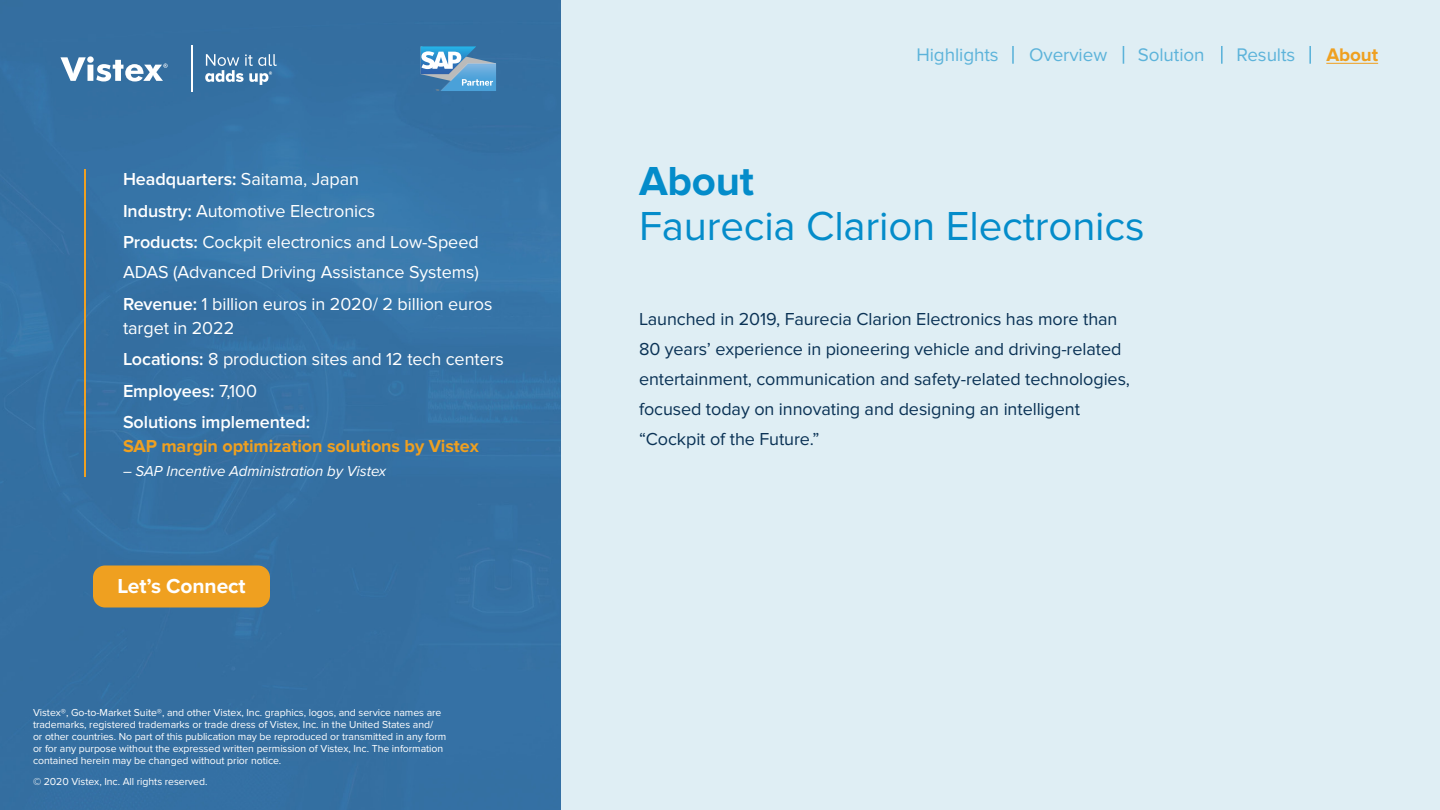
<style>
.page{position:relative;width:1440px;height:810px;background:#fff}
.page>*{position:absolute;margin:0;border:0;box-sizing:border-box;transform-origin:0 0}
.t1{font:42px "Proxima Nova";letter-spacing:-.005em;color:#048cca}
.t2{font:700 42px "Proxima Nova";letter-spacing:-.005em;color:#048cca}
.t3{font:700 21px "Proxima Nova";letter-spacing:-.005em;color:#fff}
.t4{font:18.9px "Proxima Nova";letter-spacing:-.005em;color:#5cb3da}
.t5{font:700 18.9px "Proxima Nova";letter-spacing:-.005em;color:#efa020}
.t6{font:18px/30px "Proxima Nova";letter-spacing:-.005em;color:#0a3255}
.t7{font:18px/30px "Proxima Nova";letter-spacing:-.005em;color:#fff}
.t8{font:600 18px "Proxima Nova";letter-spacing:-.005em;color:#fff}
.t9{font:700 18px "Proxima Nova";letter-spacing:-.005em;color:#efa020}
.t10{font:italic 15px "Proxima Nova";letter-spacing:-.005em;color:#fff}
.t11{font:10.5px/12px "Proxima Nova";letter-spacing:-.005em;color:#fff}
.s1{font-weight:400}
.s2{font-weight:600}
</style>
<div class="page">
<img style="left:0;top:0;width:1440px;height:810px">
<img style="left:84px;top:170px;width:2px;height:307px">
<hr style="left:191px;top:45px;width:2px;height:47px;background:#fff">
<svg style="left:60px;top:56px;width:108px;height:26px"></svg>
<svg style="left:205px;top:54px;width:72px;height:31px"></svg>
<svg style="left:421px;top:46px;width:75px;height:45px"></svg>
<div style="left:93px;top:566px;width:177px;height:42px;background:#efa020;border-radius:12px"></div>
<hr style="left:1326px;top:63px;width:52px;height:1px;background:#efa020">
<svg style="left:1012px;top:46px;width:2px;height:18px"></svg>
<svg style="left:1123px;top:46px;width:1px;height:18px"></svg>
<svg style="left:1221px;top:46px;width:2px;height:18px"></svg>
<svg style="left:1309px;top:46px;width:2px;height:18px"></svg>
<p class="t8" style="left:123px;top:169px;width:238px">Headquarters: <span class="s1">Saitama, Japan</span></p>
<p class="t7" style="left:123px;top:196px;width:254px"><span class="s2">Industry:</span> Automotive Electronics</p>
<p class="t7" style="left:123px;top:228px;width:357px"><span class="s2">Products:</span> Cockpit electronics and Low-Speed<br>ADAS (Advanced Driving Assistance Systems)</p>
<p class="t7" style="left:123px;top:292px;width:371px;line-height:24px"><span class="s2">Revenue:</span> 1 billion euros in 2020/ 2 billion euros target in 2022</p>
<p class="t7" style="left:123px;top:345px;width:382px"><span class="s2">Locations:</span> 8 production sites and 12 tech centers</p>
<p class="t8" style="left:123px;top:380px;width:136px">Employees: <span class="s1">7,100</span></p>
<p class="t8" style="left:123px;top:412px;width:189px">Solutions implemented:</p>
<p class="t9" style="left:123px;top:436px;width:357px">SAP margin optimization solutions by Vistex</p>
<p class="t10" style="left:123px;top:460px;width:265px">– SAP Incentive Administration by Vistex</p>
<p class="t3" style="left:117px;top:574px;width:130px">Let’s Connect</p>
<p class="t11" style="left:33px;top:707px;width:415px">Vistex®, Go-to-Market Suite®, and other Vistex, Inc. graphics, logos, and service names are trademarks, registered trademarks or trade dress of Vistex, Inc. in the United States and/<br>or other countries. No part of this publication may be reproduced or transmitted in any form or for any purpose without the expressed written permission of Vistex, Inc. The information contained herein may be changed without prior notice.</p>
<p class="t11" style="left:33px;top:776px;width:176px">© 2020 Vistex, Inc. All rights reserved.</p>
<p class="t4" style="left:916px;top:44px;width:84px">Highlights</p>
<p class="t4" style="left:1029px;top:44px;width:79px">Overview</p>
<p class="t4" style="left:1138px;top:44px;width:68px">Solution</p>
<p class="t4" style="left:1237px;top:44px;width:60px">Results</p>
<p class="t5" style="left:1326px;top:44px;width:53px">About</p>
<p class="t2" style="left:639px;top:157px;width:117px">About</p>
<p class="t1" style="left:639px;top:202px;width:507px">Faurecia Clarion Electronics</p>
<p class="t6" style="left:639px;top:305px;width:493px">Launched in 2019, Faurecia Clarion Electronics has more than 80 years’ experience in pioneering vehicle and driving-related entertainment, communication and safety-related technologies, focused today on innovating and designing an intelligent “Cockpit of the Future.”</p>
</div>
